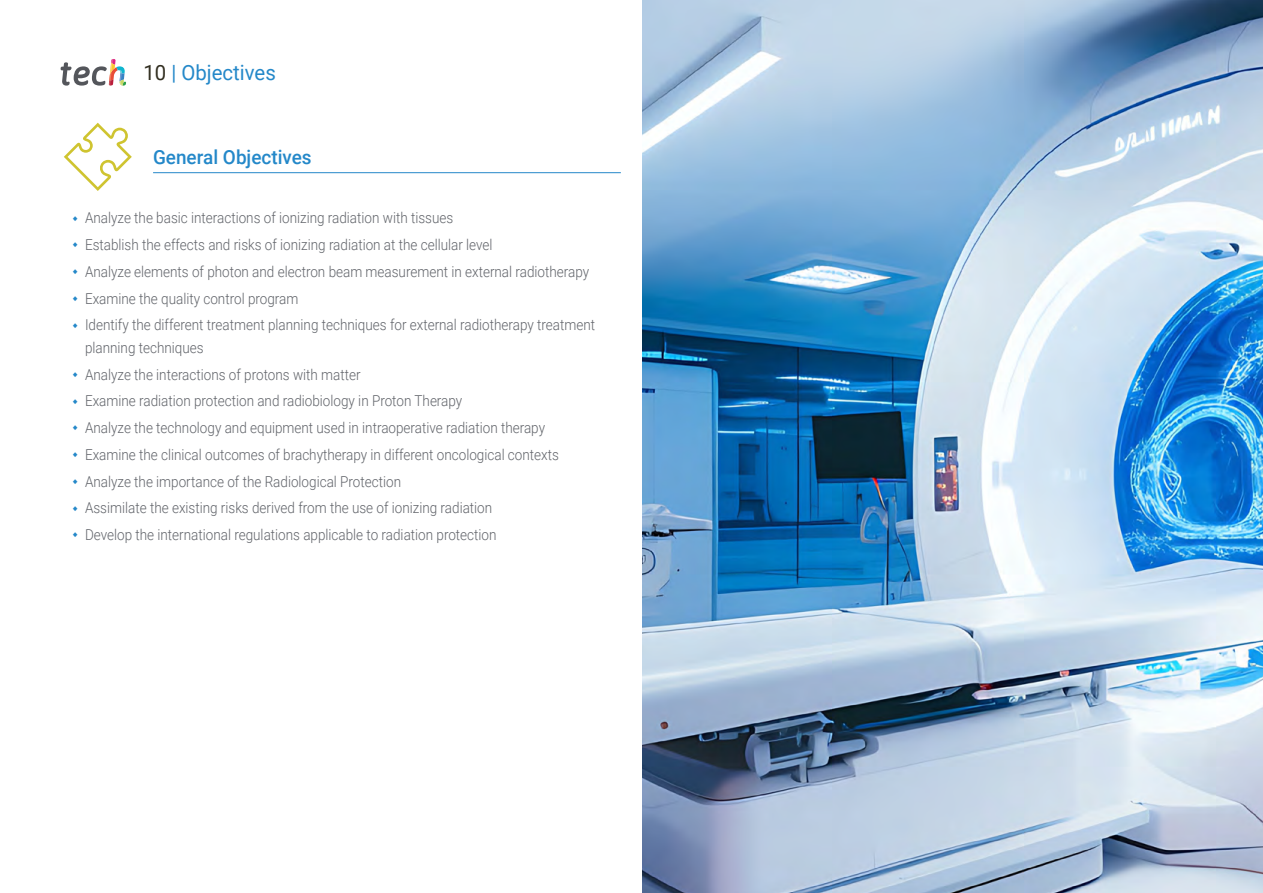
<style>
.page{position:relative;width:1263px;height:893px;background:#fff}
.page>*{position:absolute;margin:0;border:0;box-sizing:border-box;transform-origin:0 0}
.t1{font:21px "Roboto";color:#2488c9}
.t2{font:500 19.5px "Roboto";color:#2488c9}
.t3{font:300 15px/26.7px "Roboto";color:#61646a;scale:.9 1}
.s1{color:#312e20}
</style>
<div class="page">
<hr style="left:153px;top:172px;width:468px;height:1px;background:#2488c9">
<svg style="left:64px;top:123px;width:68px;height:68px"></svg>
<img style="left:642px;top:0;width:621px;height:893px">
<svg style="left:61px;top:59px;width:65px;height:27px"></svg>
<h1 class="t1" style="left:144px;top:57px;width:134px"><span class="s1">10</span> | Objectives</h1>
<h2 class="t2" style="left:153px;top:144px;width:160px">General Objectives</h2>
<p class="t3" style="left:85px;top:204px;width:568px">Analyze the basic interactions of ionizing radiation with tissues<br>Establish the effects and risks of ionizing radiation at the cellular level<br>Analyze elements of photon and electron beam measurement in external radiotherapy Examine the quality control program<br>Identify the different treatment planning techniques for external radiotherapy treatment</p>
<p class="t3" style="left:85px;top:334px;width:528px">planning techniques<br>Analyze the interactions of protons with matter<br>Examine radiation protection and radiobiology in Proton Therapy<br>Analyze the technology and equipment used in intraoperative radiation therapy Examine the clinical outcomes of brachytherapy in different oncological contexts Analyze the importance of the Radiological Protection<br>Assimilate the existing risks derived from the use of ionizing radiation<br>Develop the international regulations applicable to radiation protection</p>
</div>
